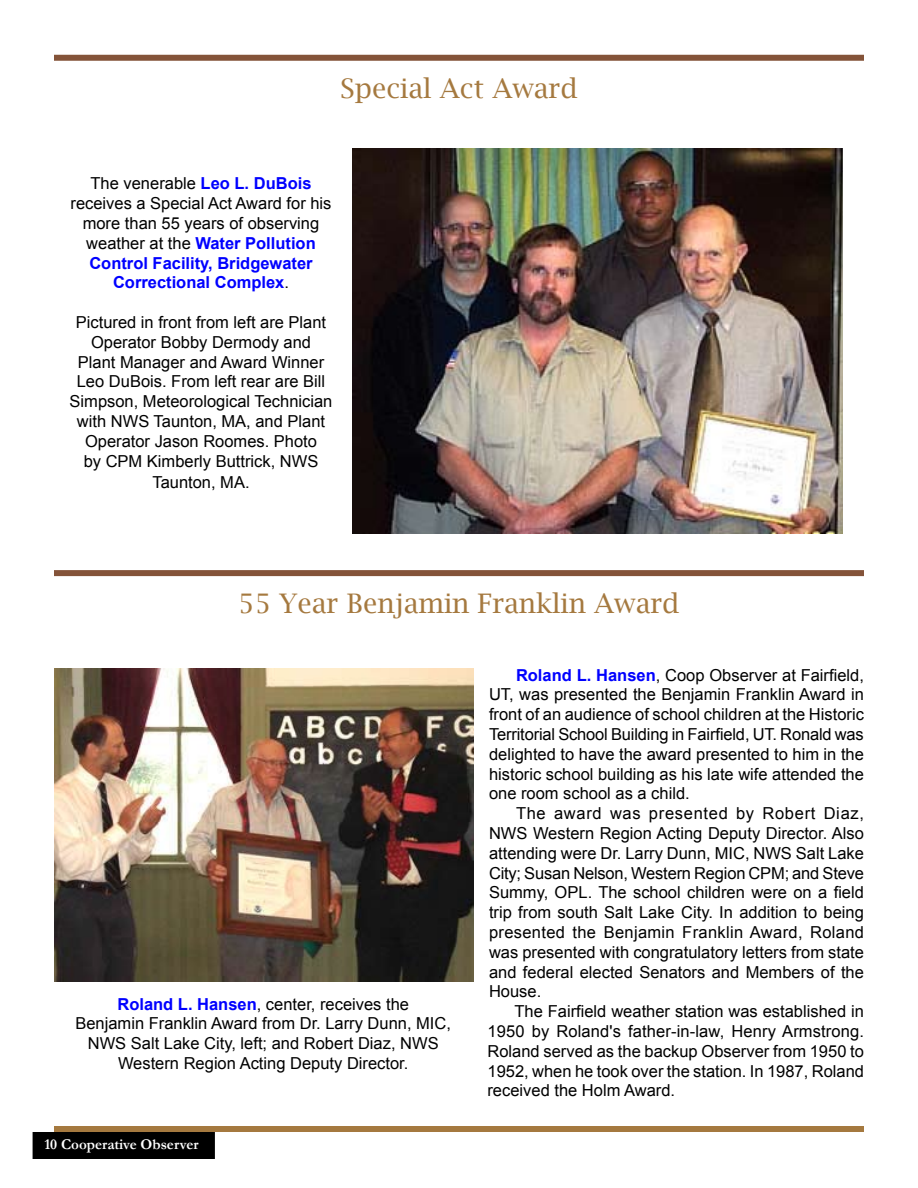
<style>
.page{position:relative;width:918px;height:1188px;background:#fff}
.page>*{position:absolute;margin:0;border:0;box-sizing:border-box;transform-origin:0 0}
.t1{font:27px "Lucida Bright";color:#a5793f}
.t2{font:16.5px/19.8px "Arial";color:#000;text-align:center}
.t3{font:700 15px "Garamond";color:#fff}
.s1{font-weight:700;color:#00f}
</style>
<div class="page">
<div style="left:33px;top:1133px;width:181px;height:25px;background:#000"></div>
<div style="left:33px;top:1132px;width:182px;height:27px;border:2px solid #000"></div>
<div style="left:54px;top:1126px;width:810px;height:6px;background:#a5793f"></div>
<div style="left:54px;top:570px;width:810px;height:6px;background:#845339"></div>
<img style="left:352px;top:148px;width:490px;height:386px">
<img style="left:54px;top:669px;width:420px;height:313px">
<div style="left:54px;top:55px;width:810px;height:6px;background:#845339"></div>
<h1 class="t1" style="left:340px;top:73px;width:239px">Special Act Award</h1>
<p class="t2" style="left:71px;top:174px;width:263px">The venerable <span class="s1">Leo L. DuBois </span>receives a Special Act Award for his more than 55 years of observing weather at the <span class="s1">Water Pollution<br>Control Facility, Bridgewater<br>Correctional Complex</span>.</p>
<p class="t2" style="left:70px;top:313px;width:264px">Pictured in front from left are Plant<br>Operator Bobby Dermody and<br>Plant Manager and Award Winner<br>Leo DuBois. From left rear are Bill<br>Simpson, Meteorological Technician with NWS Taunton, MA, and Plant<br>Operator Jason Roomes. Photo<br>by CPM Kimberly Buttrick, NWS</p>
<p class="t2" style="left:152px;top:473px;width:99px">Taunton, MA.</p>
<h1 class="t1" style="left:238px;top:588px;width:443px">55 Year Benjamin Franklin Award</h1>
<p class="t2" style="left:75px;top:994px;width:377px"><span class="s1">Roland L. Hansen</span>, center, receives the<br>Benjamin Franklin Award from Dr. Larry Dunn, MIC, NWS Salt Lake City, left; and Robert Diaz, NWS Western Region Acting Deputy Director.</p>
<p class="t3" style="left:44px;top:1134px;width:156px">10 Cooperative Observer</p>
<p class="t2" style="left:489px;top:665px;width:376px;text-align:justify;text-indent:27px"><span class="s1">Roland L. Hansen</span>, Coop Observer at Fairfield, UT, was presented the Benjamin Franklin Award in front of an audience of school children at the Historic Territorial School Building in Fairfield, UT. Ronald was delighted to have the award presented to him in the historic school building as his late wife attended the one room school as a child.</p>
<p class="t2" style="left:489px;top:804px;width:377px;text-align:justify;text-indent:27px">The award was presented by Robert Diaz, NWS Western Region Acting Deputy Director. Also attending were Dr. Larry Dunn, MIC, NWS Salt Lake City; Susan Nelson, Western Region CPM; and Steve Summy, OPL. The school children were on a field trip from south Salt Lake City. In addition to being presented the Benjamin Franklin Award, Roland was presented with congratulatory letters from state and federal elected Senators and Members of the House.</p>
<p class="t2" style="left:488px;top:1002px;width:378px;text-align:justify;text-indent:27px">The Fairfield weather station was established in 1950 by Roland's father-in-law, Henry Armstrong.<br>Roland served as the backup Observer from 1950 to 1952, when he took over the station. In 1987, Roland received the Holm Award.</p>
</div>
